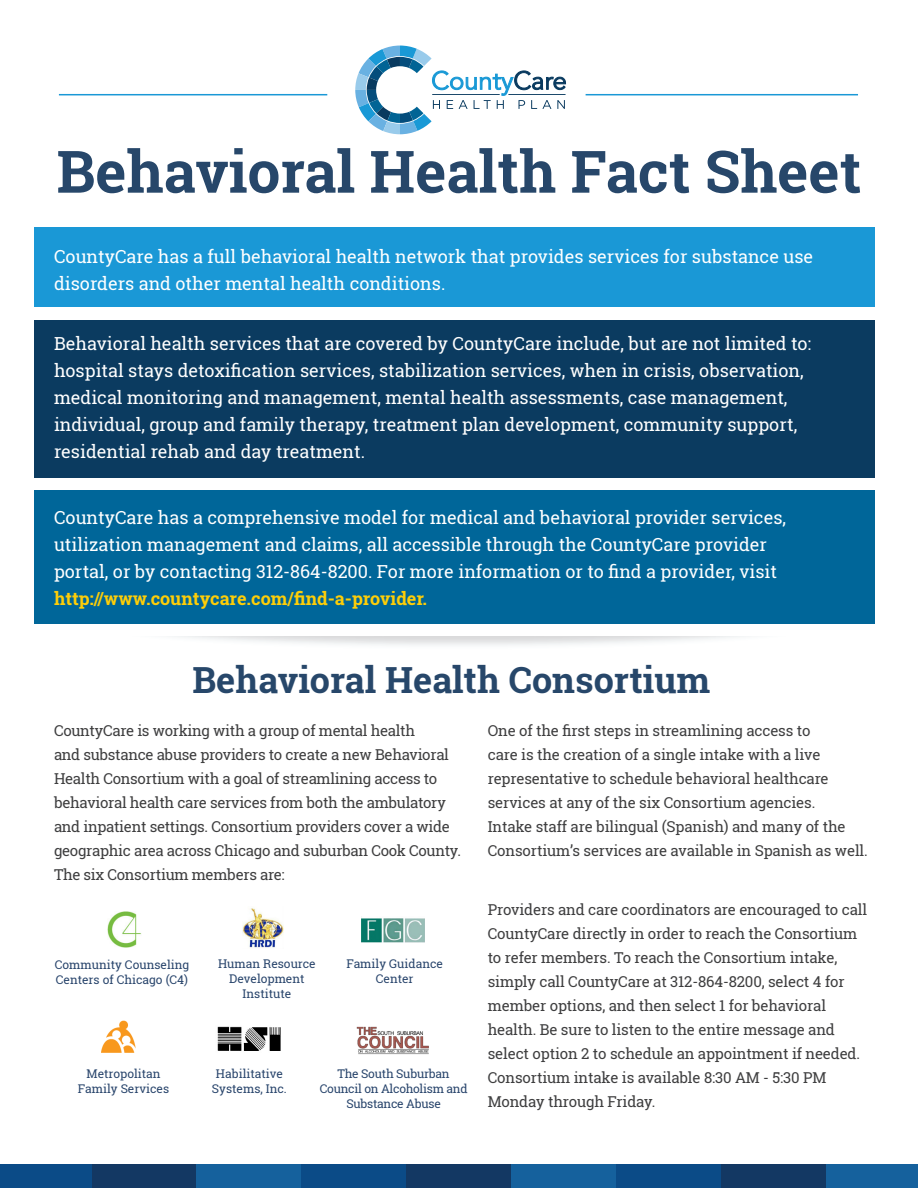
<style>
.page{position:relative;width:918px;height:1188px;background:#fff}
.page>*{position:absolute;margin:0;border:0;box-sizing:border-box;transform-origin:0 0}
._2_Title_Part_Sectio{font:700 58.5px "Roboto Slab";color:#27476a}
._2_Title_Part_Sectio-2{font:700 36px "Roboto Slab";color:#27476a}
.t1{font:18px/27px "Roboto Slab";color:#fff}
.Paragraph_Style_2{font:15px/24px "Roboto Slab";letter-spacing:-.01em;color:#3e3e3f}
.Bullets{font:12px/15px "Roboto Slab";color:#29456c;text-align:center}
.Bullets-2{font:12px/15px "Roboto Slab";letter-spacing:-.02em;color:#29456c;text-align:center}
.s1{font-weight:700;color:#fece08}
</style>
<div class="page">
<img style="left:362px;top:918px;width:62px;height:25px">
<img style="left:217px;top:1026px;width:64px;height:25px">
<img style="left:357px;top:1026px;width:72px;height:29px">
<img style="left:102px;top:1021px;width:34px;height:32px">
<img style="left:242px;top:908px;width:42px;height:40px">
<img style="left:107px;top:911px;width:34px;height:37px">
<div style="left:34px;top:227px;width:841px;height:80px;background:#1a98d6"></div>
<div style="left:34px;top:320px;width:841px;height:157px;background:#0b3b60"></div>
<div style="left:34px;top:490px;width:841px;height:134px;background:#069"></div>
<div style="left:826px;top:1164px;width:92px;height:24px;background:#15619d"></div>
<div style="left:722px;top:1164px;width:104px;height:24px;background:#133863"></div>
<div style="left:616px;top:1164px;width:105px;height:24px;background:#0b4b87"></div>
<div style="left:512px;top:1164px;width:104px;height:24px;background:#15619d"></div>
<div style="left:406px;top:1164px;width:106px;height:24px;background:#133863"></div>
<div style="left:302px;top:1164px;width:104px;height:24px;background:#0b4b87"></div>
<div style="left:196px;top:1164px;width:105px;height:24px;background:#15619d"></div>
<div style="left:92px;top:1164px;width:104px;height:24px;background:#133863"></div>
<div style="left:0;top:1164px;width:92px;height:24px;background:#0b4b87"></div>
<hr style="left:59px;top:94px;width:268px;height:1px;background:#1a98d6">
<hr style="left:586px;top:94px;width:272px;height:1px;background:#1a98d6">
<svg style="left:355px;top:46px;width:211px;height:88px"></svg>
<p class="_2_Title_Part_Sectio" style="left:57px;top:131px;width:806px">Behavioral Health Fact Sheet</p>
<p class="t1" style="left:54px;top:243px;width:761px">CountyCare has a full behavioral health network that provides services for substance use disorders and other mental health conditions.</p>
<p class="t1" style="left:54px;top:330px;width:759px">Behavioral health services that are covered by CountyCare include, but are not limited to: hospital stays detoxification services, stabilization services, when in crisis, observation, medical monitoring and management, mental health assessments, case management, individual, group and family therapy, treatment plan development, community support, residential rehab and day treatment.</p>
<p class="t1" style="left:54px;top:504px;width:734px">CountyCare has a comprehensive model for medical and behavioral provider services, utilization management and claims, all accessible through the CountyCare provider portal, or by contacting 312-864-8200. For more information or to find a provider, visit <span class="s1">http://www.countycare.com/find-a-provider.</span></p>
<p class="_2_Title_Part_Sectio-2" style="left:193px;top:656px;width:519px">Behavioral Health Consortium</p>
<p class="Paragraph_Style_2" style="left:54px;top:719px;width:408px">CountyCare is working with a group of mental health<br>and substance abuse providers to create a new Behavioral Health Consortium with a goal of streamlining access to behavioral health care services from both the ambulatory and inpatient settings. Consortium providers cover a wide geographic area across Chicago and suburban Cook County.<br>The six Consortium members are:</p>
<p class="Paragraph_Style_2" style="left:488px;top:719px;width:381px">One of the first steps in streamlining access to<br>care is the creation of a single intake with a live representative to schedule behavioral healthcare services at any of the six Consortium agencies.<br>Intake staff are bilingual (Spanish) and many of the Consortium’s services are available in Spanish as well.</p>
<p class="Paragraph_Style_2" style="left:488px;top:897px;width:381px">Providers and care coordinators are encouraged to call CountyCare directly in order to reach the Consortium to refer members. To reach the Consortium intake, simply call CountyCare at 312-864-8200, select 4 for member options, and then select 1 for behavioral health. Be sure to listen to the entire message and select option 2 to schedule an appointment if needed.<br>Consortium intake is available 8:30 AM - 5:30 PM Monday through Friday.</p>
<p class="Bullets" style="left:346px;top:956px;width:98px">Family Guidance<br>Center</p>
<p class="Bullets" style="left:55px;top:957px;width:136px;text-align:left">Community Counseling<br>Centers of Chicago (C4)</p>
<p class="Bullets" style="left:218px;top:956px;width:99px">Human Resource<br>Development<br>Institute</p>
<p class="Bullets" style="left:78px;top:1066px;width:93px">Metropolitan<br>Family Services</p>
<p class="Bullets" style="left:212px;top:1066px;width:76px">Habilitative<br>Systems, Inc.</p>
<p class="Bullets-2" style="left:320px;top:1066px;width:149px">The South Suburban<br>Council on Alcoholism and<br>Substance Abuse</p>
</div>
